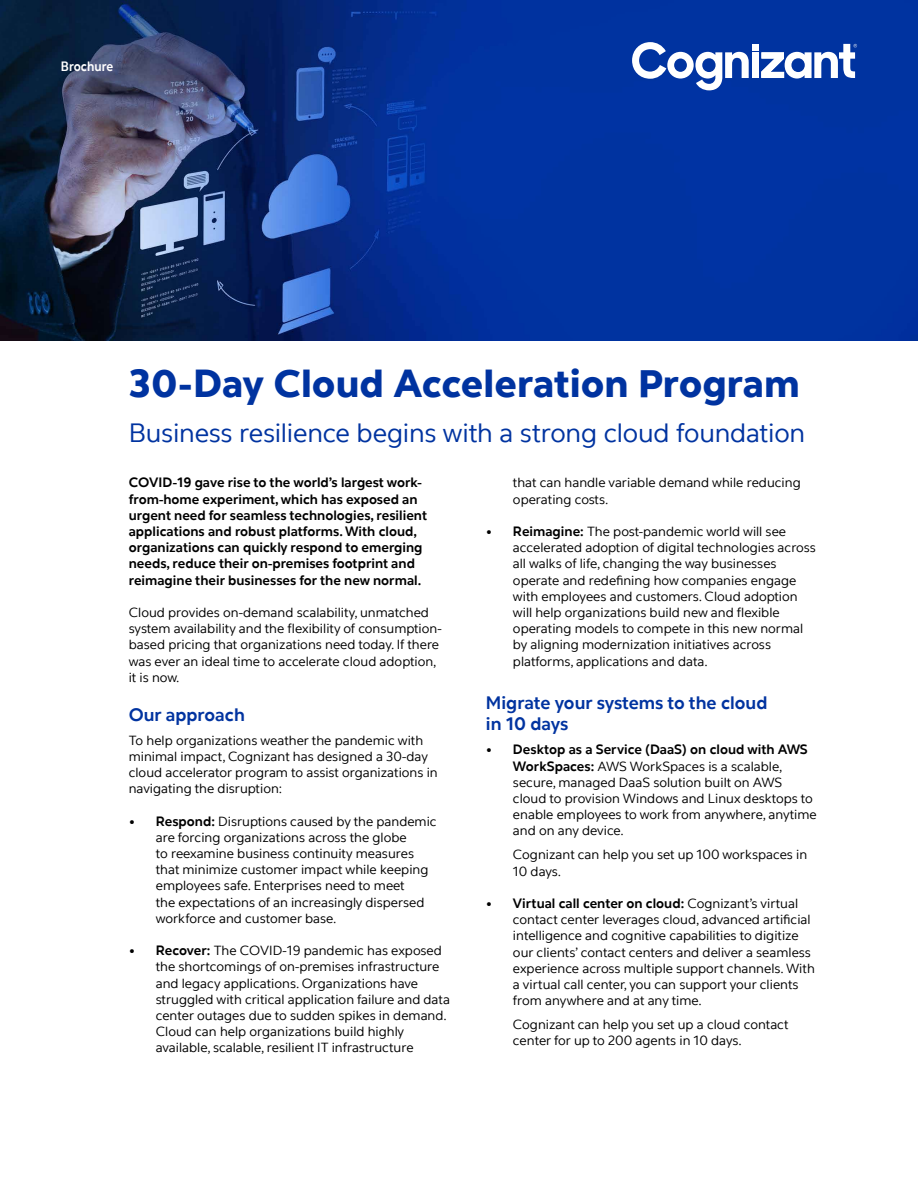
<style>
.page{position:relative;width:918px;height:1188px;background:#fff}
.page>*{position:absolute;margin:0;border:0;box-sizing:border-box;transform-origin:0 0}
.t1{font:800 39px "Cognizant Sans";color:#0033a0}
.t2{font:27px "Cognizant Sans";letter-spacing:-.01em;color:#0033a0}
.t3{font:700 18px/21.6px "Cognizant Sans";color:#0033a0}
.t4{font:13.5px/16.2px "Cognizant Sans";color:#000}
.t5{font:700 13.5px/16.2px "Cognizant Sans";color:#000}
.t6{font:700 13.5px "Cognizant Sans";color:#fff;scale:.9 1}
.s1{font-weight:300}
.s2{font-weight:700}
</style>
<div class="page">
<img style="left:0;top:1px;width:918px;height:340px">
<div style="left:752px;top:44px;width:7px;height:6px;background:#fff"></div>
<div style="left:752px;top:52px;width:7px;height:26px;background:#fff"></div>
<svg style="left:632px;top:42px;width:117px;height:48px"></svg>
<svg style="left:761px;top:44px;width:96px;height:35px"></svg>
<p class="t6" style="left:61px;top:58px;width:60px">Brochure</p>
<h1 class="t1" style="left:129px;top:358px;width:673px">30-Day Cloud Acceleration Program</h1>
<h2 class="t2" style="left:129px;top:417px;width:678px">Business resilience begins with a strong cloud foundation</h2>
<p class="t5" style="left:129px;top:475px;width:300px">COVID-19 gave rise to the world’s largest work&shy;from-home experiment, which has exposed an urgent need for seamless technologies, resilient applications and robust platforms. With cloud, organizations can quickly respond to emerging needs, reduce their on-premises footprint and reimagine their businesses for the new normal.</p>
<p class="t4" style="left:129px;top:604px;width:314px">Cloud provides on-demand scalability, unmatched system availability and the flexibility of consumption&shy;based pricing that organizations need today. If there was ever an ideal time to accelerate cloud adoption, it is now.</p>
<h3 class="t3" style="left:129px;top:704px;width:118px">Our approach</h3>
<p class="t4" style="left:129px;top:732px;width:311px">To help organizations weather the pandemic with minimal impact, Cognizant has designed a 30-day cloud accelerator program to assist organizations in navigating the disruption:</p>
<p class="t4" style="left:156px;top:813px;width:282px;text-indent:-27px"><span class="s1">•</span> <span class="s2">Respond:</span> Disruptions caused by the pandemic are forcing organizations across the globe<br>to reexamine business continuity measures that minimize customer impact while keeping employees safe. Enterprises need to meet<br>the expectations of an increasingly dispersed workforce and customer base.</p>
<p class="t4" style="left:156px;top:943px;width:296px;text-indent:-27px"><span class="s1">•</span> <span class="s2">Recover:</span> The COVID-19 pandemic has exposed the shortcomings of on-premises infrastructure and legacy applications. Organizations have struggled with critical application failure and data center outages due to sudden spikes in demand.<br>Cloud can help organizations build highly available, scalable, resilient IT infrastructure</p>
<p class="t4" style="left:513px;top:475px;width:289px">that can handle variable demand while reducing operating costs.</p>
<p class="t4" style="left:513px;top:523px;width:304px;text-indent:-27px"><span class="s1">•</span> <span class="s2">Reimagine:</span> The post-pandemic world will see accelerated adoption of digital technologies across all walks of life, changing the way businesses operate and redefining how companies engage with employees and customers. Cloud adoption will help organizations build new and flexible operating models to compete in this new normal by aligning modernization initiatives across platforms, applications and data.</p>
<h3 class="t3" style="left:486px;top:692px;width:283px">Migrate your systems to the cloud in 10 days</h3>
<p class="t4" style="left:513px;top:742px;width:305px;text-indent:-27px"><span class="s1">•</span> <span class="s2">Desktop as a Service (DaaS) on cloud with AWS WorkSpaces:</span> AWS WorkSpaces is a scalable, secure, managed DaaS solution built on AWS cloud to provision Windows and Linux desktops to enable employees to work from anywhere, anytime and on any device.</p>
<p class="t4" style="left:513px;top:847px;width:296px">Cognizant can help you set up 100 workspaces in<br>10 days.</p>
<p class="t4" style="left:513px;top:895px;width:303px;text-indent:-27px"><span class="s1">•</span> <span class="s2">Virtual call center on cloud:</span> Cognizant’s virtual contact center leverages cloud, advanced artificial intelligence and cognitive capabilities to digitize our clients’ contact centers and deliver a seamless experience across multiple support channels. With a virtual call center, you can support your clients from anywhere and at any time.</p>
<p class="t4" style="left:513px;top:1017px;width:277px">Cognizant can help you set up a cloud contact center for up to 200 agents in 10 days.</p>
</div>
